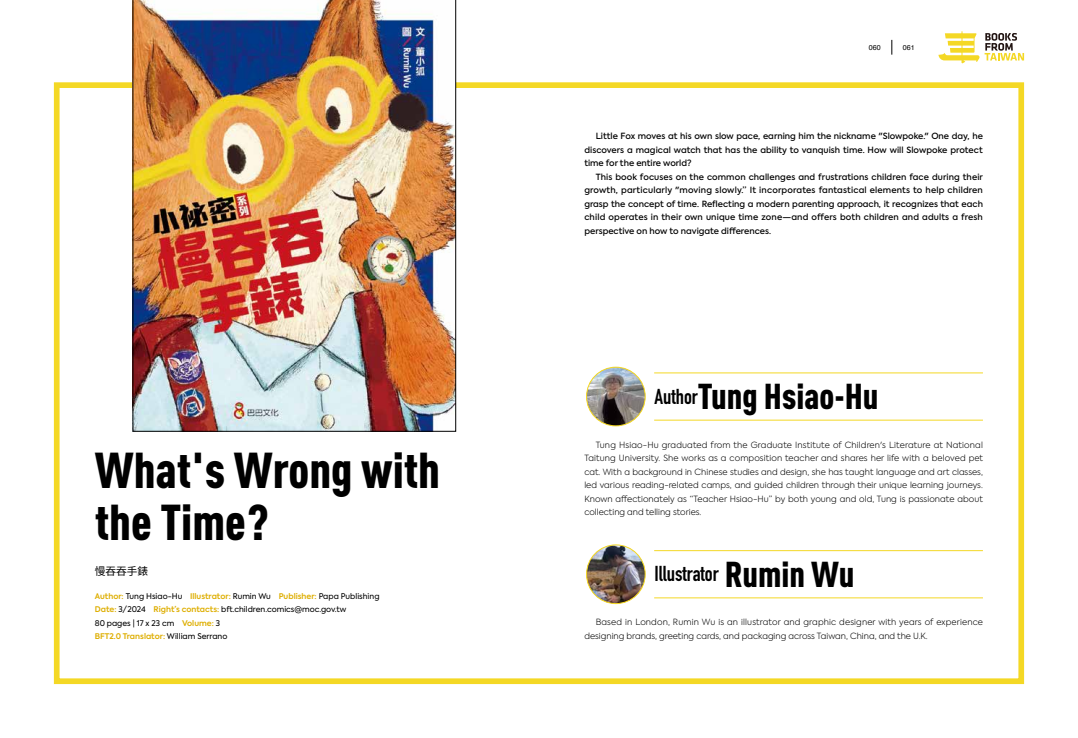
<style>
.page{position:relative;width:1078px;height:738px;background:#fff}
.page>*{position:absolute;margin:0;border:0;box-sizing:border-box;transform-origin:0 0}
.t1{font:900 49.6px/51px "DIN Cond";color:#000}
.t2{font:900 35.4px "DIN Cond";color:#000}
.t3{font:21.3px "DIN Engschrift Std";color:#000}
.t4{font:10.6px "Source Han Sans TC";color:#000}
.t5{font:300 8.5px/13.5px "Axiforma";color:#000;text-align:justify}
.t6{font:500 8.5px/13.5px "Axiforma";color:#000;text-align:justify}
.t7{font:7.8px/13.5px "Axiforma";color:#000}
.t8{font:7.1px "Helvetica";color:#000}
.s1{font-weight:600;color:#deae00}
.s2{font-family:"DIN Cond";font-weight:900;font-size:35.4px}
</style>
<div class="page">
<div style="left:54px;top:82px;width:969px;height:601px;border:6px solid #f4d825"></div>
<img style="left:133px;top:0;width:323px;height:431px">
<hr style="left:654px;top:372px;width:328px;height:1px;background:#f4d825">
<hr style="left:654px;top:419px;width:328px;height:1px;background:#f4d825">
<img style="left:586px;top:367px;width:59px;height:58px;border-radius:29px">
<div style="left:586px;top:366px;width:59px;height:60px;border:1px solid #f4d825;border-radius:50%"></div>
<hr style="left:654px;top:550px;width:328px;height:1px;background:#f4d825">
<hr style="left:654px;top:597px;width:328px;height:1px;background:#f4d825">
<img style="left:586px;top:544px;width:59px;height:59px;border-radius:29px">
<div style="left:586px;top:544px;width:59px;height:59px;border:1px solid #f4d825;border-radius:50%"></div>
<svg style="left:891px;top:40px;width:1px;height:15px"></svg>
<svg style="left:938px;top:31px;width:85px;height:32px"></svg>
<h1 class="t1" style="left:95px;top:443px;width:347px">What's Wrong with the Time?</h1>
<p class="t4" style="left:95px;top:564px;width:55px">慢吞吞手錶</p>
<p class="t7" style="left:95px;top:588px;width:286px"><span class="s1">Author:</span> Tung Hsiao-Hu <span class="s1">Illustrator:</span> Rumin Wu <span class="s1">Publisher:</span> Papa Publishing <span class="s1">Date:</span> 3/2024 <span class="s1">Right’s contacts:</span> bft.children.comics@moc.gov.tw<br>80 pages | 17 x 23 cm <span class="s1">Volume:</span> 3<br><span class="s1">BFT2.0 Translator:</span> William Serrano</p>
<p class="t8" style="left:868px;top:42px;width:13px">060</p>
<p class="t8" style="left:902px;top:42px;width:13px">061</p>
<p class="t6" style="left:584px;top:130px;width:400px;text-indent:11px">Little Fox moves at his own slow pace, earning him the nickname "Slowpoke." One day, he discovers a magical watch that has the ability to vanquish time. How will Slowpoke protect time for the entire world?</p>
<p class="t6" style="left:584px;top:170px;width:400px;text-indent:11px">This book focuses on the common challenges and frustrations children face during their growth, particularly "moving slowly.” It incorporates fantastical elements to help children grasp the concept of time. Reflecting a modern parenting approach, it recognizes that each child operates in their own unique time zone—and offers both children and adults a fresh perspective on how to navigate differences.</p>
<h2 class="t2" style="left:654px;top:374px;width:225px"><sup>Author</sup>Tung Hsiao-Hu</h2>
<p class="t5" style="left:584px;top:437px;width:400px;text-indent:11px">Tung Hsiao-Hu graduated from the Graduate Institute of Children's Literature at National Taitung University. She works as a composition teacher and shares her life with a beloved pet cat. With a background in Chinese studies and design, she has taught language and art classes, led various reading-related camps, and guided children through their unique learning journeys.<br>Known affectionately as “Teacher Hsiao-Hu” by both young and old, Tung is passionate about collecting and telling stories.</p>
<h3 class="t3" style="left:654px;top:561px;width:201px">Illustrator <span class="s2">Rumin Wu</span></h3>
<p class="t5" style="left:584px;top:615px;width:400px;text-indent:11px">Based in London, Rumin Wu is an illustrator and graphic designer with years of experience designing brands, greeting cards, and packaging across Taiwan, China, and the U.K.</p>
</div>
